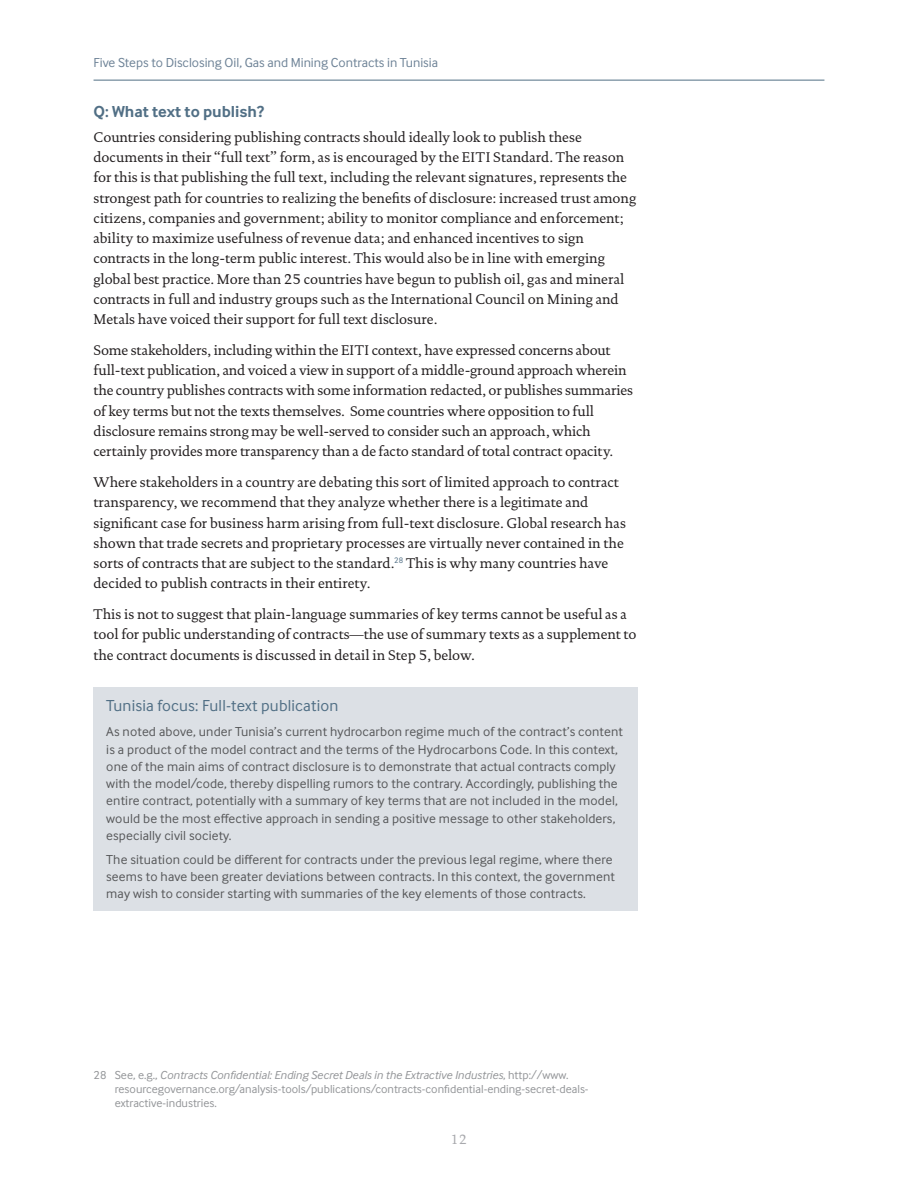
<style>
.page{position:relative;width:918px;height:1188px;background:#fff}
.page>*{position:absolute;margin:0;border:0;box-sizing:border-box;transform-origin:0 0}
.t1{font:16.5px "Inter Face";letter-spacing:.01em;color:#516f85}
.t2{font:700 16.5px "Inter Face";color:#516f85}
.t3{font:14.25px/20.2px "DTL Documenta T";color:#231f20}
.t4{font:13.5px/17.2px "Inter Face";letter-spacing:.01em;color:#57585a}
.t5{font:13.5px "Inter Face";color:#6e8397}
.t6{font:13.5px "DTL Documenta T";color:#a8a9ad}
.t7{font:12px/14.2px "Inter Face";color:#939598}
.s1{font-style:italic}
</style>
<div class="page">
<hr style="left:94px;top:80px;width:730px;height:1px;background:#516f85">
<div style="left:94px;top:687px;width:544px;height:224px;background:#dce0e5"></div>
<p class="t5" style="left:94px;top:55px;width:346px">Five Steps to Disclosing Oil, Gas and Mining Contracts in Tunisia</p>
<p class="t2" style="left:94px;top:102px;width:172px">Q: What text to publish?</p>
<p class="t3" style="left:94px;top:127px;width:544px">Countries considering publishing contracts should ideally look to publish these documents in their “full text” form, as is encouraged by the EITI Standard. The reason for this is that publishing the full text, including the relevant signatures, represents the strongest path for countries to realizing the benefits of disclosure: increased trust among citizens, companies and government; ability to monitor compliance and enforcement; ability to maximize usefulness of revenue data; and enhanced incentives to sign contracts in the long-term public interest. This would also be in line with emerging global best practice. More than 25 countries have begun to publish oil, gas and mineral contracts in full and industry groups such as the International Council on Mining and Metals have voiced their support for full text disclosure.</p>
<p class="t3" style="left:94px;top:340px;width:541px">Some stakeholders, including within the EITI context, have expressed concerns about full-text publication, and voiced a view in support of a middle-ground approach wherein the country publishes contracts with some information redacted, or publishes summaries of key terms but not the texts themselves. Some countries where opposition to full disclosure remains strong may be well-served to consider such an approach, which certainly provides more transparency than a de facto standard of total contract opacity.</p>
<p class="t3" style="left:94px;top:472px;width:534px">Where stakeholders in a country are debating this sort of limited approach to contract transparency, we recommend that they analyze whether there is a legitimate and significant case for business harm arising from full-text disclosure. Global research has shown that trade secrets and proprietary processes are virtually never contained in the sorts of contracts that are subject to the standard.<sup>28</sup> This is why many countries have decided to publish contracts in their entirety.</p>
<p class="t3" style="left:94px;top:604px;width:545px">This is not to suggest that plain-language summaries of key terms cannot be useful as a tool for public understanding of contracts—the use of summary texts as a supplement to the contract documents is discussed in detail in Step 5, below.</p>
<p class="t1" style="left:106px;top:696px;width:234px">Tunisia focus: Full-text publication</p>
<p class="t4" style="left:106px;top:723px;width:518px">As noted above, under Tunisia’s current hydrocarbon regime much of the contract’s content is a product of the model contract and the terms of the Hydrocarbons Code. In this context, one of the main aims of contract disclosure is to demonstrate that actual contracts comply with the model/code, thereby dispelling rumors to the contrary. Accordingly, publishing the entire contract, potentially with a summary of key terms that are not included in the model, would be the most effective approach in sending a positive message to other stakeholders, especially civil society.</p>
<p class="t4" style="left:106px;top:850px;width:510px">The situation could be different for contracts under the previous legal regime, where there seems to have been greater deviations between contracts. In this context, the government may wish to consider starting with summaries of the key elements of those contracts.</p>
<p class="t7" style="left:115px;top:1068px;width:475px;text-indent:-21px">28 See, e.g., <span class="s1">Contracts Confidential: Ending Secret Deals in the Extractive Industries</span>, http://www. resourcegovernance.org/analysis-tools/publications/contracts-confidential-ending-secret-deals&shy;extractive-industries.</p>
<p class="t6" style="left:451px;top:1131px;width:18px">12</p>
</div>
